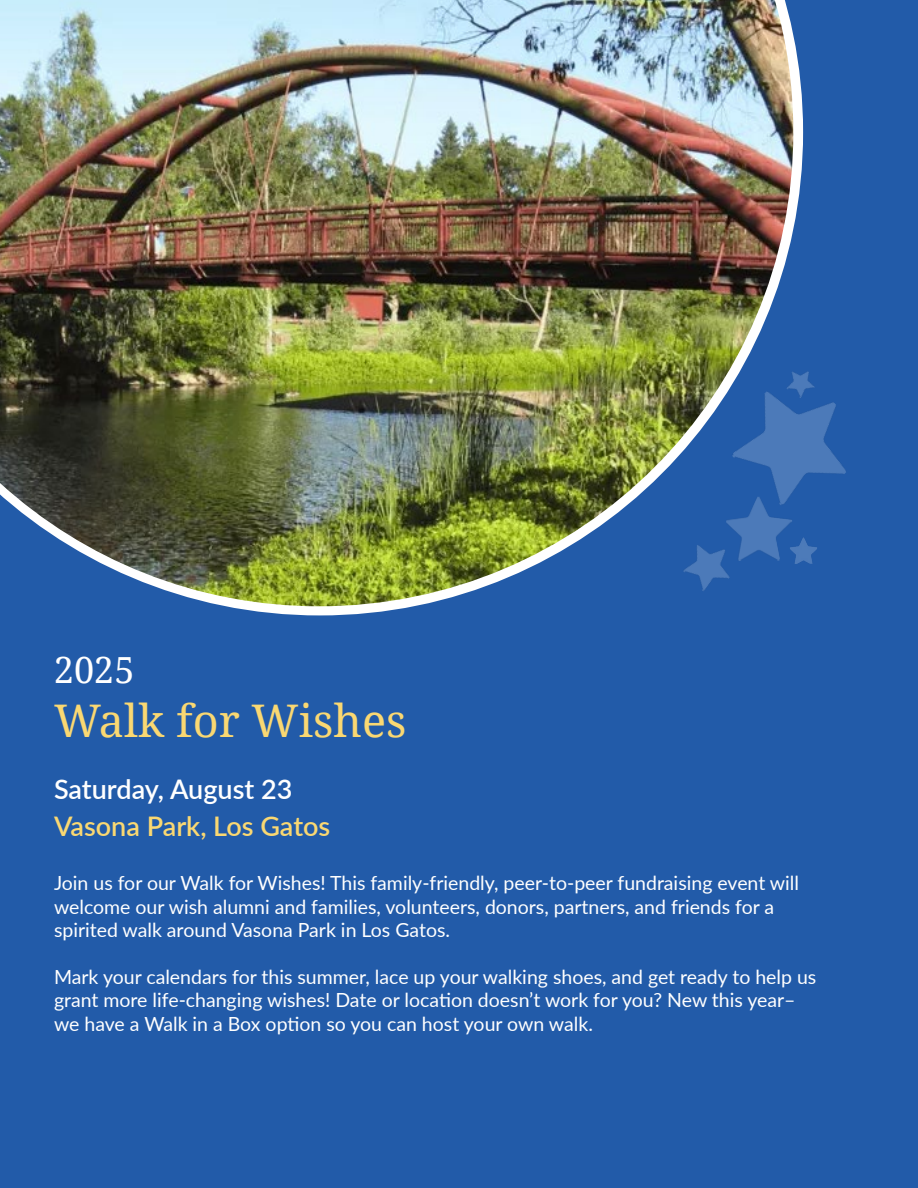
<style>
.page{position:relative;width:918px;height:1188px;background:#225ba9}
.page>*{position:absolute;margin:0;border:0;box-sizing:border-box;transform-origin:0 0}
.t1{font:45px "Droid Serif";color:#fad872}
.t2{font:36px "Droid Serif";color:#fff}
.t3{font:600 27px "Lato";color:#fad872}
.t4{font:600 27px "Lato";color:#fff}
.t5{font:19.5px/23.4px "Lato";color:#fff}
</style>
<div class="page">
<svg style="left:225px;top:34px;width:578px;height:581px"></svg>
<img style="left:0;top:0;width:793px;height:606px">
<img style="left:717px;top:363px;width:129px;height:158px">
<img style="left:726px;top:497px;width:66px;height:64px">
<img style="left:677px;top:534px;width:64px;height:64px">
<img style="left:790px;top:537px;width:27px;height:27px">
<img style="left:782px;top:364px;width:38px;height:37px">
<h2 class="t2" style="left:54px;top:645px;width:82px">2025</h2>
<h1 class="t1" style="left:54px;top:690px;width:354px">Walk for Wishes</h1>
<h3 class="t4" style="left:54px;top:769px;width:240px">Saturday, August 23</h3>
<h3 class="t3" style="left:54px;top:807px;width:278px">Vasona Park, Los Gatos</h3>
<p class="t5" style="left:54px;top:871px;width:747px">Join us for our Walk for Wishes! This family-friendly, peer-to-peer fundraising event will welcome our wish alumni and families, volunteers, donors, partners, and friends for a spirited walk around Vasona Park in Los Gatos.</p>
<p class="t5" style="left:54px;top:964px;width:764px">Mark your calendars for this summer, lace up your walking shoes, and get ready to help us grant more life-changing wishes! Date or location doesn’t work for you? New this year– we have a Walk in a Box option so you can host your own walk.</p>
</div>
